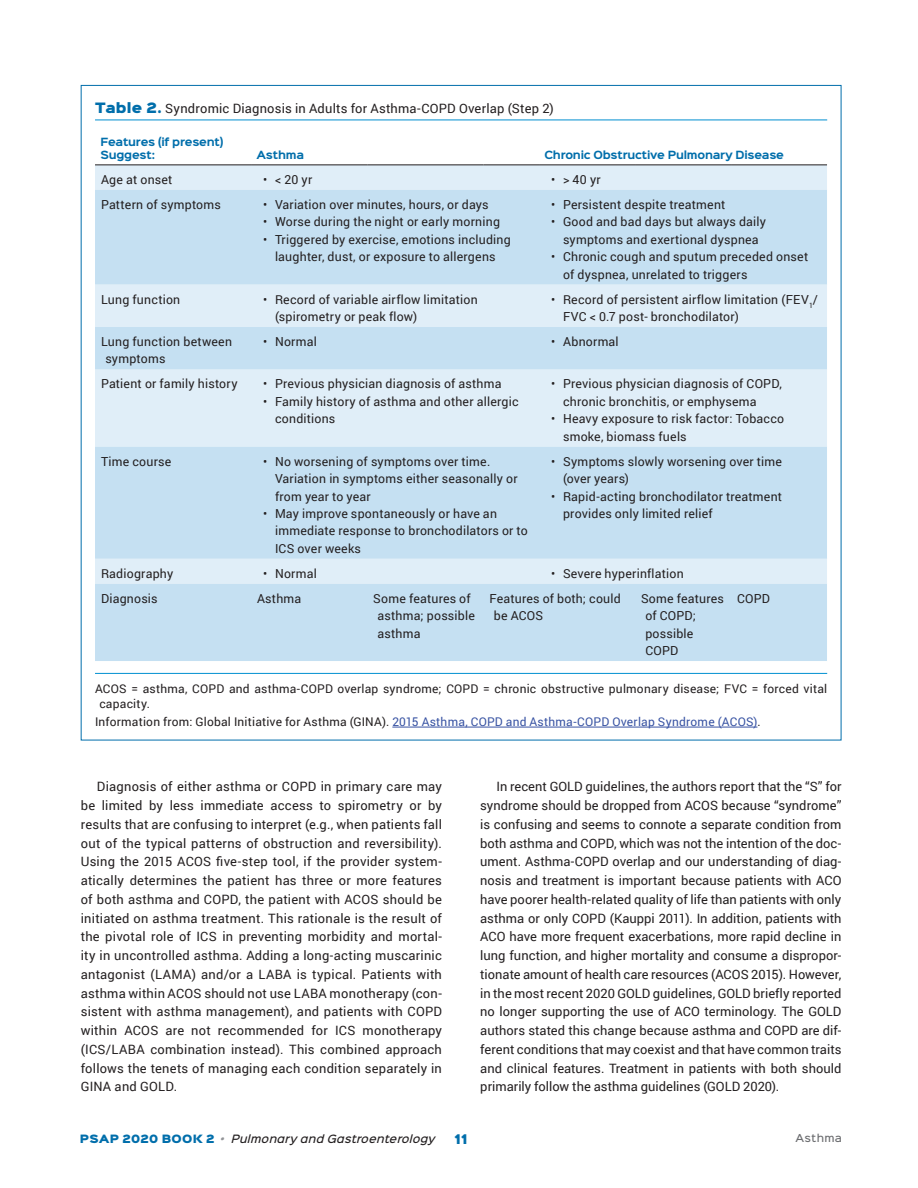
<style>
.page{position:relative;width:918px;height:1188px;background:#fff}
.page>*{position:absolute;margin:0;border:0;box-sizing:border-box;transform-origin:0 0}
.Body{font:12.9px/18.8px "Roboto";letter-spacing:.005em;color:#231f20;text-align:justify}
.TableHD{font:12.9px "Roboto";letter-spacing:.015em;color:#231f20}
.TbkCellLeft{font:12.45px/17.4px "Roboto";letter-spacing:.015em;color:#231f20}
.TblFooter{font:12px/15px "Roboto";letter-spacing:.02em;color:#231f20}
.TblFooter2{font:12px "Roboto";letter-spacing:.02em;color:#3853a3}
.t1{font:12px "Sinkin Sans 900 X Black";color:#006eab}
.t2{font:italic 500 10.35px "Sinkin Sans 500";letter-spacing:.02em;color:#231f20}
.TableHeadrow{font:700 10.2px/13.5px "Sinkin Sans 700";letter-spacing:-.02em;color:#006eab}
.t3{font:500 9.9px "Sinkin Sans 500";letter-spacing:.03em;color:#6c6d70}
.s1{font-family:"Sinkin Sans 900 X Black";color:#006eab}
.s2{color:#231f20}
.s3{font-family:"Sinkin Sans 900 X Black";font-weight:400;font-style:normal;color:#006eab}
.s4{color:#939598}
</style>
<div class="page">
<hr style="left:95px;top:120px;width:732px;height:1px;background:#008fd0">
<div style="left:95px;top:165px;width:732px;height:25px;background:#e0eef8"></div>
<svg style="left:95px;top:190px;width:732px;height:471px;background:#cde4f3"></svg>
<hr style="left:95px;top:164px;width:156px;height:1px;background:#231f20">
<hr style="left:251px;top:164px;width:116px;height:1px;background:#231f20">
<hr style="left:367px;top:164px;width:116px;height:1px;background:#231f20">
<hr style="left:483px;top:164px;width:56px;height:1px;background:#231f20">
<hr style="left:539px;top:164px;width:96px;height:1px;background:#231f20">
<hr style="left:635px;top:164px;width:96px;height:1px;background:#231f20">
<hr style="left:731px;top:164px;width:96px;height:1px;background:#231f20">
<hr style="left:95px;top:673px;width:732px;height:1px;background:#008fd0">
<hr style="left:392px;top:727px;width:365px;height:1px;background:#3853a3">
<p class="TableHD" style="left:95px;top:99px;width:460px"><span class="s1">Table 2.</span> Syndromic Diagnosis in Adults for Asthma-COPD Overlap (Step 2)</p>
<p class="TableHeadrow" style="left:100px;top:136px;width:125px">Features (if present)<br>Suggest:</p>
<p class="TableHeadrow" style="left:256px;top:149px;width:49px">Asthma</p>
<p class="TableHeadrow" style="left:544px;top:149px;width:241px">Chronic Obstructive Pulmonary Disease</p>
<p class="TbkCellLeft" style="left:101px;top:170px;width:73px">Age at onset</p>
<p class="TbkCellLeft" style="left:263px;top:170px;width:51px">• &lt; 20 yr</p>
<p class="TbkCellLeft" style="left:551px;top:170px;width:51px">• &gt; 40 yr</p>
<p class="TbkCellLeft" style="left:101px;top:195px;width:121px">Pattern of symptoms</p>
<p class="TbkCellLeft" style="left:263px;top:195px;width:227px">• Variation over minutes, hours, or days</p>
<p class="TbkCellLeft" style="left:263px;top:213px;width:239px">• Worse during the night or early morning</p>
<p class="TbkCellLeft" style="left:263px;top:230px;width:249px;text-align:center">• Triggered by exercise, emotions including laughter, dust, or exposure to allergens</p>
<p class="TbkCellLeft" style="left:551px;top:195px;width:176px">• Persistent despite treatment</p>
<p class="TbkCellLeft" style="left:551px;top:213px;width:216px;text-align:center">• Good and bad days but always daily symptoms and exertional dyspnea</p>
<p class="TbkCellLeft" style="left:563px;top:248px;width:247px;text-indent:-12px">• Chronic cough and sputum preceded onset of dyspnea, unrelated to triggers</p>
<p class="TbkCellLeft" style="left:101px;top:290px;width:81px">Lung function</p>
<p class="TbkCellLeft" style="left:275px;top:290px;width:204px;text-indent:-12px">• Record of variable airflow limitation (spirometry or peak flow)</p>
<p class="TbkCellLeft" style="left:563px;top:290px;width:256px;text-indent:-12px">• Record of persistent airflow limitation (FEV<sub>1</sub>/<br>FVC &lt; 0.7 post- bronchodilator)</p>
<p class="TbkCellLeft" style="left:105px;top:332px;width:128px;text-indent:-4px">Lung function between symptoms</p>
<p class="TbkCellLeft" style="left:263px;top:332px;width:55px">• Normal</p>
<p class="TbkCellLeft" style="left:551px;top:332px;width:69px">• Abnormal</p>
<p class="TbkCellLeft" style="left:101px;top:375px;width:138px">Patient or family history</p>
<p class="TbkCellLeft" style="left:263px;top:375px;width:240px">• Previous physician diagnosis of asthma</p>
<p class="TbkCellLeft" style="left:275px;top:392px;width:245px;text-indent:-12px">• Family history of asthma and other allergic conditions</p>
<p class="TbkCellLeft" style="left:563px;top:375px;width:220px;text-indent:-12px">• Previous physician diagnosis of COPD, chronic bronchitis, or emphysema</p>
<p class="TbkCellLeft" style="left:563px;top:410px;width:223px;text-indent:-12px">• Heavy exposure to risk factor: Tobacco smoke, biomass fuels</p>
<p class="TbkCellLeft" style="left:101px;top:452px;width:72px">Time course</p>
<p class="TbkCellLeft" style="left:275px;top:452px;width:244px;text-indent:-12px">• No worsening of symptoms over time.<br>Variation in symptoms either seasonally or from year to year</p>
<p class="TbkCellLeft" style="left:275px;top:504px;width:254px;text-indent:-12px">• May improve spontaneously or have an immediate response to bronchodilators or to<br>ICS over weeks</p>
<p class="TbkCellLeft" style="left:563px;top:452px;width:220px;text-indent:-12px">• Symptoms slowly worsening over time (over years)</p>
<p class="TbkCellLeft" style="left:563px;top:487px;width:221px;text-indent:-12px">• Rapid-acting bronchodilator treatment provides only limited relief</p>
<p class="TbkCellLeft" style="left:101px;top:564px;width:74px">Radiography</p>
<p class="TbkCellLeft" style="left:263px;top:564px;width:55px">• Normal</p>
<p class="TbkCellLeft" style="left:551px;top:564px;width:134px">• Severe hyperinflation</p>
<p class="TbkCellLeft" style="left:101px;top:589px;width:58px">Diagnosis</p>
<p class="TbkCellLeft" style="left:257px;top:589px;width:46px">Asthma</p>
<p class="TbkCellLeft" style="left:378px;top:589px;width:99px;text-indent:-4px">Some features of asthma; possible asthma</p>
<p class="TbkCellLeft" style="left:494px;top:589px;width:129px;text-indent:-4px">Features of both; could be ACOS</p>
<p class="TbkCellLeft" style="left:645px;top:589px;width:80px;text-indent:-4px">Some features of COPD; possible<br>COPD</p>
<p class="TbkCellLeft" style="left:737px;top:589px;width:34px">COPD</p>
<p class="TblFooter" style="left:99px;top:680px;width:729px;text-indent:-4px">ACOS = asthma, COPD and asthma-COPD overlap syndrome; COPD = chronic obstructive pulmonary disease; FVC = forced vital capacity.</p>
<p class="TblFooter2" style="left:95px;top:713px;width:667px"><span class="s2">Information from: Global Initiative for Asthma (GINA).</span> 2015 Asthma, COPD and Asthma-COPD Overlap Syndrome (ACOS)<span class="s2">.</span></p>
<p class="Body" style="left:81px;top:777px;width:363px;text-indent:16px">Diagnosis of either asthma or COPD in primary care may be limited by less immediate access to spirometry or by results that are confusing to interpret (e.g., when patients fall out of the typical patterns of obstruction and reversibility).<br>Using the 2015 ACOS five-step tool, if the provider system&shy;atically determines the patient has three or more features of both asthma and COPD, the patient with ACOS should be initiated on asthma treatment. This rationale is the result of the pivotal role of ICS in preventing morbidity and mortal&shy;ity in uncontrolled asthma. Adding a long-acting muscarinic antagonist (LAMA) and/or a LABA is typical. Patients with asthma within ACOS should not use LABA monotherapy (con&shy;sistent with asthma management), and patients with COPD within ACOS are not recommended for ICS monotherapy (ICS/LABA combination instead). This combined approach follows the tenets of managing each condition separately in GINA and GOLD.</p>
<p class="Body" style="left:480px;top:777px;width:363px;text-indent:16px">In recent GOLD guidelines, the authors report that the “S” for syndrome should be dropped from ACOS because “syndrome” is confusing and seems to connote a separate condition from both asthma and COPD, which was not the intention of the doc&shy;ument. Asthma-COPD overlap and our understanding of diag&shy;nosis and treatment is important because patients with ACO have poorer health-related quality of life than patients with only asthma or only COPD (Kauppi 2011). In addition, patients with ACO have more frequent exacerbations, more rapid decline in lung function, and higher mortality and consume a dispropor&shy;tionate amount of health care resources (ACOS 2015). However, in the most recent 2020 GOLD guidelines, GOLD briefly reported no longer supporting the use of ACO terminology. The GOLD authors stated this change because asthma and COPD are dif&shy;ferent conditions that may coexist and that have common traits and clinical features. Treatment in patients with both should primarily follow the asthma guidelines (GOLD 2020).</p>
<p class="t2" style="left:80px;top:1130px;width:357px"><span class="s3">PSAP 2020 BOOK 2</span> <span class="s4">•</span> Pulmonary and Gastroenterology</p>
<p class="t1" style="left:455px;top:1133px;width:15px">11</p>
<p class="t3" style="left:796px;top:1130px;width:48px">Asthma</p>
</div>
